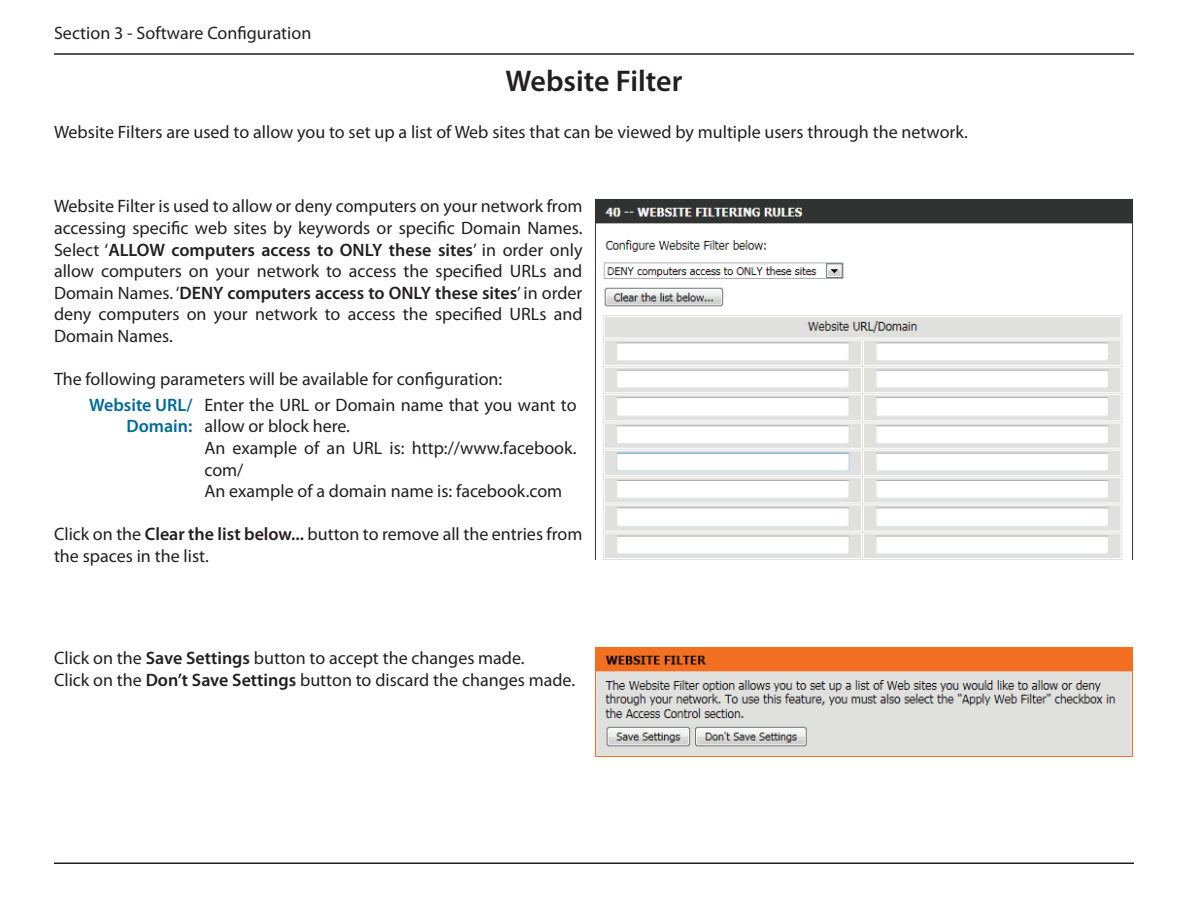
<style>
.page{position:relative;width:1188px;height:918px;background:#fff}
.page>*{position:absolute;margin:0;border:0;box-sizing:border-box;transform-origin:0 0}
.t1{font:600 30px "Myriad Pro";color:#231f20}
.t2{font:18px/21.6px "Myriad Pro";color:#231f20}
.t3{font:600 18px/21.6px "Myriad Pro";color:#00699b;text-align:right}
.s1{font-weight:600}
</style>
<div class="page">
<hr style="left:54px;top:53px;width:1080px;height:2px;background:#231f20">
<hr style="left:54px;top:862px;width:1080px;height:2px;background:#231f20">
<img style="left:595px;top:647px;width:538px;height:110px">
<img style="left:595px;top:199px;width:538px;height:360px">
<p class="t2" style="left:54px;top:22px;width:259px">Section 3 - Software Configuration</p>
<h1 class="t1" style="left:506px;top:61px;width:178px">Website Filter</h1>
<p class="t2" style="left:54px;top:121px;width:915px">Website Filters are used to allow you to set up a list of Web sites that can be viewed by multiple users through the network.</p>
<p class="t2" style="left:54px;top:195px;width:530px;text-align:justify">Website Filter is used to allow or deny computers on your network from accessing specific web sites by keywords or specific Domain Names.<br>Select ‘<span class="s1">ALLOW computers access to ONLY these sites</span>’ in order only allow computers on your network to access the specified URLs and Domain Names. ‘<span class="s1">DENY computers access to ONLY these sites</span>’ in order deny computers on your network to access the specified URLs and Domain Names.</p>
<p class="t2" style="left:54px;top:368px;width:450px">The following parameters will be available for configuration:</p>
<p class="t3" style="left:89px;top:393px;width:105px">Website URL/<br>Domain:</p>
<p class="t2" style="left:204px;top:394px;width:374px">Enter the URL or Domain name that you want to allow or block here.<br>An example of an URL is: http://www.facebook. com/<br>An example of a domain name is: facebook.com</p>
<p class="t2" style="left:54px;top:523px;width:530px">Click on the <span class="s1">Clear the list below...</span> button to remove all the entries from the spaces in the list.</p>
<p class="t2" style="left:54px;top:647px;width:523px">Click on the <span class="s1">Save Settings</span> button to accept the changes made.<br>Click on the <span class="s1">Don’t Save Settings</span> button to discard the changes made.</p>
</div>
